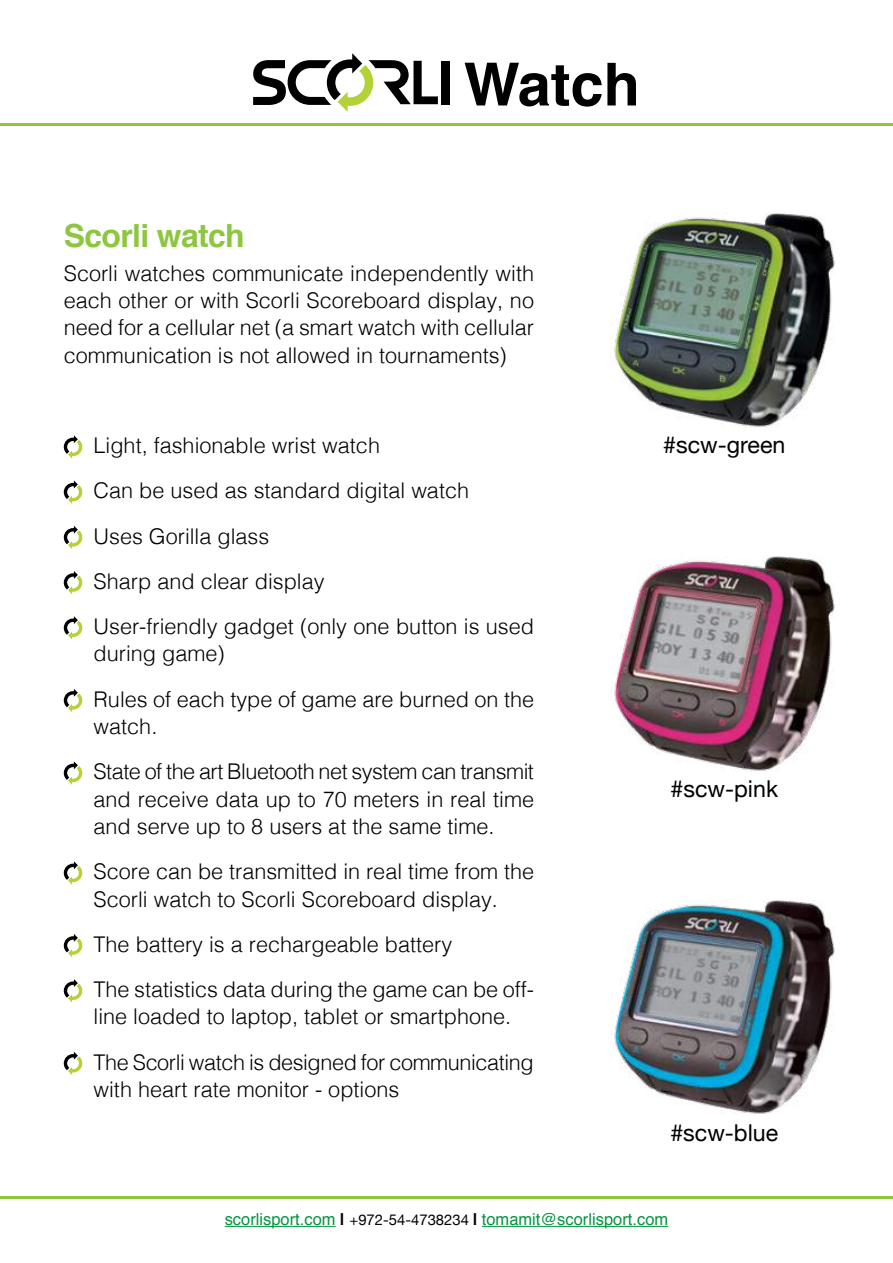
<style>
.page{position:relative;width:893px;height:1263px;background:#fff}
.page>*{position:absolute;margin:0;border:0;box-sizing:border-box;transform-origin:0 0}
.t1{font:700 59.4px "Helvetica";color:#000}
.t2{font:700 31.95px "Helvetica";letter-spacing:-.02em;color:#8dc63f}
.t3{font:23.25px "Helvetica Neue";color:#000}
.t4{font:300 21.6px/27.3px "Helvetica";color:#000}
.t5{font:300 21.6px/27.3px "Helvetica";letter-spacing:-.02em;color:#000}
.t6{font:300 21.6px/45.2px "Helvetica";letter-spacing:-.025em;color:#000}
.t7{font:16.5px "Helvetica";color:#03953f}
.s1{font-weight:700;color:#000}
.s2{font-family:"Helvetica Neue";font-size:14.85px;color:#000}
</style>
<div class="page">
<hr style="left:0;top:1196px;width:893px;height:3px;background:#8dc63f">
<img style="left:611px;top:213px;width:224px;height:214px">
<img style="left:611px;top:556px;width:224px;height:215px">
<img style="left:611px;top:900px;width:224px;height:214px">
<div style="left:441px;top:61px;width:8px;height:43px;background:#000"></div>
<svg style="left:253px;top:53px;width:185px;height:59px"></svg>
<svg style="left:64px;top:435px;width:18px;height:23px"></svg>
<svg style="left:64px;top:480px;width:18px;height:24px"></svg>
<svg style="left:64px;top:526px;width:18px;height:23px"></svg>
<svg style="left:64px;top:571px;width:18px;height:23px"></svg>
<svg style="left:64px;top:616px;width:18px;height:23px"></svg>
<svg style="left:64px;top:689px;width:18px;height:23px"></svg>
<svg style="left:64px;top:761px;width:18px;height:23px"></svg>
<svg style="left:64px;top:861px;width:18px;height:23px"></svg>
<svg style="left:64px;top:934px;width:18px;height:23px"></svg>
<svg style="left:64px;top:979px;width:18px;height:23px"></svg>
<svg style="left:64px;top:1052px;width:18px;height:23px"></svg>
<hr style="left:0;top:123px;width:893px;height:3px;background:#8dc63f">
<hr style="left:225px;top:1226px;width:111px;height:1px;background:#03953f">
<hr style="left:482px;top:1226px;width:186px;height:1px;background:#03953f">
<h1 class="t1" style="left:464px;top:37px;width:178px">Watch</h1>
<h2 class="t2" style="left:64px;top:210px;width:183px">Scorli watch</h2>
<p class="t4" style="left:64px;top:258px;width:472px;text-align:justify">Scorli watches communicate independently with each other or with Scorli Scoreboard display, no need for a cellular net a( smart watch with cellular communication is not allowed in tournaments(</p>
<p class="t4" style="left:94px;top:421px;width:442px;line-height:45.2px">Light, fashionable wrist watch<br>Can be used as standard digital watch<br>Uses Gorilla glass<br>Sharp and clear display<br>User-friendly gadget (only one button is used</p>
<p class="t4" style="left:94px;top:630px;width:442px;line-height:45.2px">during game(<br>Rules of each type of game are burned on the</p>
<p class="t6" style="left:94px;top:702px;width:442px">watch.<br>State of the art Bluetooth net system can transmit</p>
<p class="t4" style="left:94px;top:784px;width:442px">and receive data up to 70 meters in real time and serve up to 8 users at the same time.</p>
<p class="t4" style="left:94px;top:856px;width:442px">Score can be transmitted in real time from the<br>Scorli watch to Scorli Scoreboard display.</p>
<p class="t4" style="left:94px;top:929px;width:360px">The battery is a rechargeable battery</p>
<p class="t4" style="left:94px;top:974px;width:442px">The statistics data during the game can be off-</p>
<p class="t4" style="left:94px;top:1001px;width:419px">line loaded to laptop, tablet or smartphone.</p>
<p class="t5" style="left:94px;top:1047px;width:442px">The Scorli watch is designed for communicating with heart rate monitor - options</p>
<p class="t3" style="left:663px;top:428px;width:124px">#scw-green</p>
<p class="t3" style="left:671px;top:772px;width:109px">#scw-pink</p>
<p class="t3" style="left:670px;top:1115px;width:109px">#scw-blue</p>
<p class="t7" style="left:225px;top:1206px;width:445px">scorlisport.com <span class="s1">|</span> <span class="s2">+972-54-4738234</span> <span class="s1">|</span> tomamit@scorlisport.com</p>
</div>
